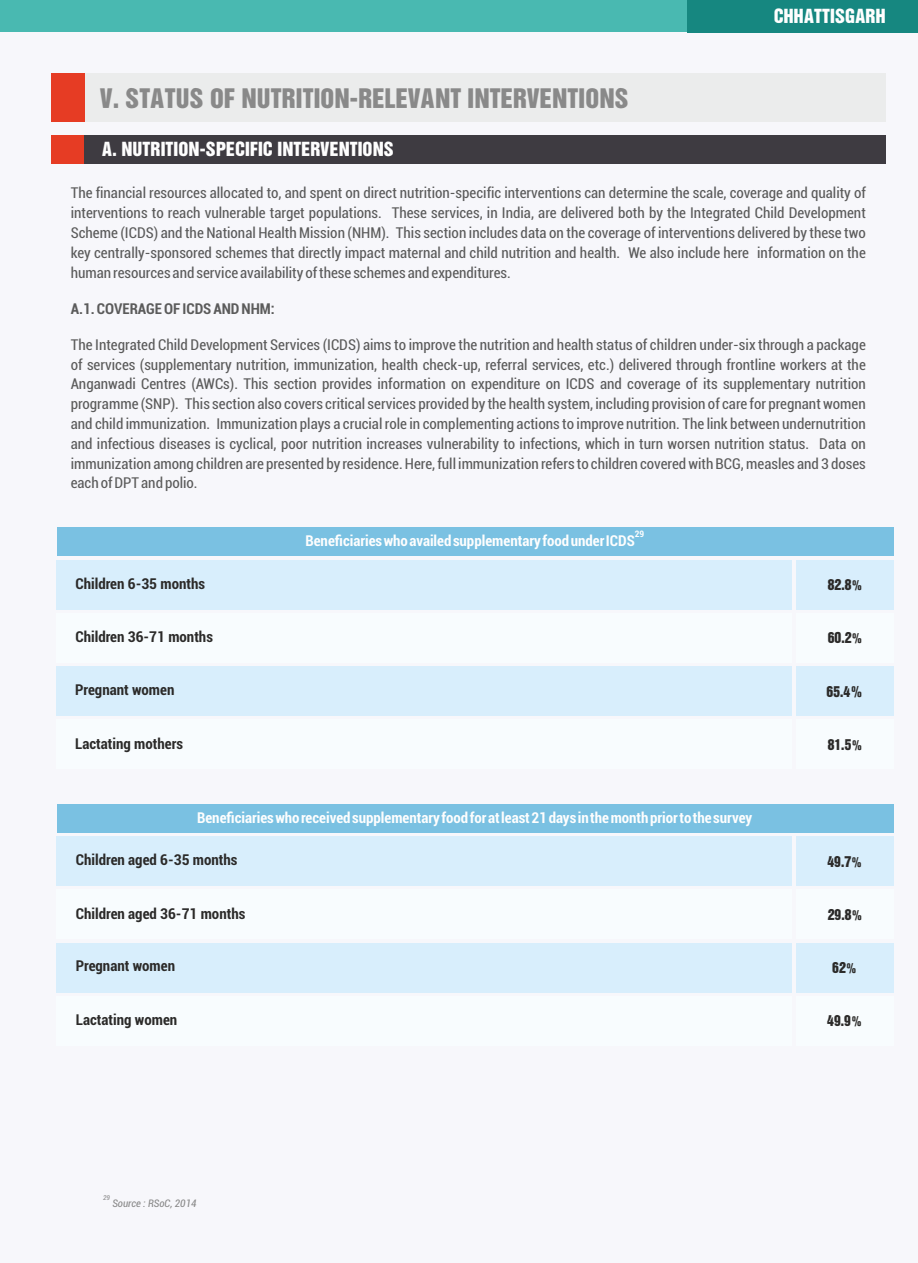
<style>
.page{position:relative;width:918px;height:1263px;background:#f7f7fb}
.page>*{position:absolute;margin:0;border:0;box-sizing:border-box;transform-origin:0 0}
.t1{font:27px "Helvetica Roman Semi B";color:#898989}
.t2{font:19.5px "Helvetica Roman Semi B";color:#fefefe}
.t3{font:condensed 15px/19.8px "Roboto";color:#5b5b5b;text-align:justify}
.t4{font:700 condensed 15px "Roboto";color:#2b2a29}
.t5{font:700 condensed 15px "Roboto";color:#fefefe}
.t6{font:15px "Helvetica Roman Semi B";color:#2b2a29}
.t7{font:700 condensed 15px "Roboto";color:#5b5b5b}
.t8{font:italic condensed 10.5px "Roboto";color:#898989}
.t9{font:700 condensed 9px "Roboto";color:#fefefe}
.t10{font:italic condensed 6.75px "Roboto";color:#898989}
.s1{font-size:13.5px}
</style>
<div class="page">
<div style="left:0;top:0;width:918px;height:32px;background:#49b9b1"></div>
<div style="left:51px;top:73px;width:835px;height:49px;background:#ebecec"></div>
<div style="left:51px;top:73px;width:33px;height:49px;background:#e63c24"></div>
<div style="left:51px;top:135px;width:33px;height:29px;background:#e63c24"></div>
<div style="left:84px;top:135px;width:802px;height:29px;background:#3e3b41"></div>
<div style="left:796px;top:837px;width:98px;height:49px;background:#d8eefc"></div>
<div style="left:796px;top:890px;width:98px;height:49px;background:#f8fcfe"></div>
<div style="left:796px;top:943px;width:98px;height:49px;background:#d8eefc"></div>
<div style="left:796px;top:996px;width:98px;height:49px;background:#f8fcfe"></div>
<div style="left:57px;top:837px;width:735px;height:49px;background:#d8eefc"></div>
<div style="left:57px;top:890px;width:735px;height:49px;background:#f8fcfe"></div>
<div style="left:57px;top:943px;width:735px;height:49px;background:#d8eefc"></div>
<div style="left:57px;top:996px;width:735px;height:49px;background:#f8fcfe"></div>
<div style="left:57px;top:804px;width:836px;height:29px;background:#7ac1e2"></div>
<div style="left:796px;top:720px;width:98px;height:49px;background:#f8fcfe"></div>
<div style="left:796px;top:666px;width:97px;height:50px;background:#d8eefc"></div>
<div style="left:57px;top:666px;width:735px;height:50px;background:#d8eefc"></div>
<div style="left:57px;top:720px;width:735px;height:49px;background:#f8fcfe"></div>
<div style="left:796px;top:560px;width:98px;height:50px;background:#d8eefc"></div>
<div style="left:796px;top:613px;width:98px;height:50px;background:#f8fcfe"></div>
<div style="left:57px;top:560px;width:735px;height:50px;background:#d8eefc"></div>
<div style="left:57px;top:613px;width:735px;height:50px;background:#f8fcfe"></div>
<div style="left:57px;top:527px;width:836px;height:29px;background:#7ac1e2"></div>
<div style="left:688px;top:0;width:230px;height:32px;background:#168780"></div>
<h2 class="t2" style="left:774px;top:9px;width:114px">CHHATTISGARH</h2>
<h1 class="t1" style="left:100px;top:87px;width:530px">V. STATUS OF NUTRITION-RELEVANT INTERVENTIONS</h1>
<h2 class="t2" style="left:102px;top:141px;width:293px">A. NUTRITION-SPECIFIC INTERVENTIONS</h2>
<p class="t3" style="left:71px;top:185px;width:797px">The financial resources allocated to, and spent on direct nutrition-specific interventions can determine the scale, coverage and quality of interventions to reach vulnerable target populations. These services, in India, are delivered both by the Integrated Child Development Scheme (ICDS) and the National Health Mission (NHM). This section includes data on the coverage of interventions delivered by these two key centrally-sponsored schemes that directly impact maternal and child nutrition and health. We also include here information on the human resources and service availability of these schemes and expenditures.</p>
<p class="t7" style="left:71px;top:302px;width:206px">A.1. COVERAGEOF ICDSANDNHM:</p>
<p class="t3" style="left:71px;top:336px;width:797px">The Integrated Child Development Services (ICDS) aims to improve the nutrition and health status of children under-six through a package of services (supplementary nutrition, immunization, health check-up, referral services, etc.) delivered through frontline workers at the Anganwadi Centres (AWCs). This section provides information on expenditure on ICDS and coverage of its supplementary nutrition programme (SNP). This section also covers critical services provided by the health system, including provision of care for pregnant women and child immunization. Immunization plays a crucial role in complementing actions to improve nutrition. The link between undernutrition and infectious diseases is cyclical, poor nutrition increases vulnerability to infections, which in turn worsen nutrition status. Data on immunization among children are presented by residence. Here, full immunization refers to children covered with BCG, measles and 3 doses each of DPT and polio.</p>
<p class="t4" style="left:75px;top:578px;width:131px">Children 6-35 months</p>
<p class="t4" style="left:75px;top:631px;width:139px">Children 36-71 months</p>
<p class="t9" style="left:635px;top:530px;width:11px">29</p>
<p class="t5" style="left:305px;top:535px;width:331px">Beneficiaries who availed supplementary food under ICDS</p>
<p class="t6" style="left:828px;top:579px;width:36px">82.8<span class="s1">%</span></p>
<p class="t6" style="left:828px;top:632px;width:36px">60.2<span class="s1">%</span></p>
<p class="t4" style="left:75px;top:684px;width:101px">Pregnant women</p>
<p class="t6" style="left:827px;top:685px;width:38px">65.4%</p>
<p class="t4" style="left:75px;top:737px;width:109px">Lactating mothers</p>
<p class="t6" style="left:828px;top:738px;width:36px">81.5<span class="s1">%</span></p>
<p class="t5" style="left:197px;top:812px;width:557px">Beneficiaries who received supplementary food for at least 21 days in the month prior to the survey</p>
<p class="t4" style="left:76px;top:854px;width:163px">Children aged 6-35 months</p>
<p class="t4" style="left:76px;top:907px;width:171px">Children aged 36-71 months</p>
<p class="t4" style="left:76px;top:960px;width:101px">Pregnant women</p>
<p class="t4" style="left:76px;top:1014px;width:103px">Lactating women</p>
<p class="t10" style="left:103px;top:1195px;width:8px">29</p>
<p class="t8" style="left:112px;top:1199px;width:86px">Source : RSoC, 2014</p>
<p class="t6" style="left:828px;top:855px;width:36px">49.7<span class="s1">%</span></p>
<p class="t6" style="left:828px;top:908px;width:36px">29.8<span class="s1">%</span></p>
<p class="t6" style="left:832px;top:962px;width:26px">62<span class="s1">%</span></p>
<p class="t6" style="left:827px;top:1015px;width:36px">49.9<span class="s1">%</span></p>
</div>
